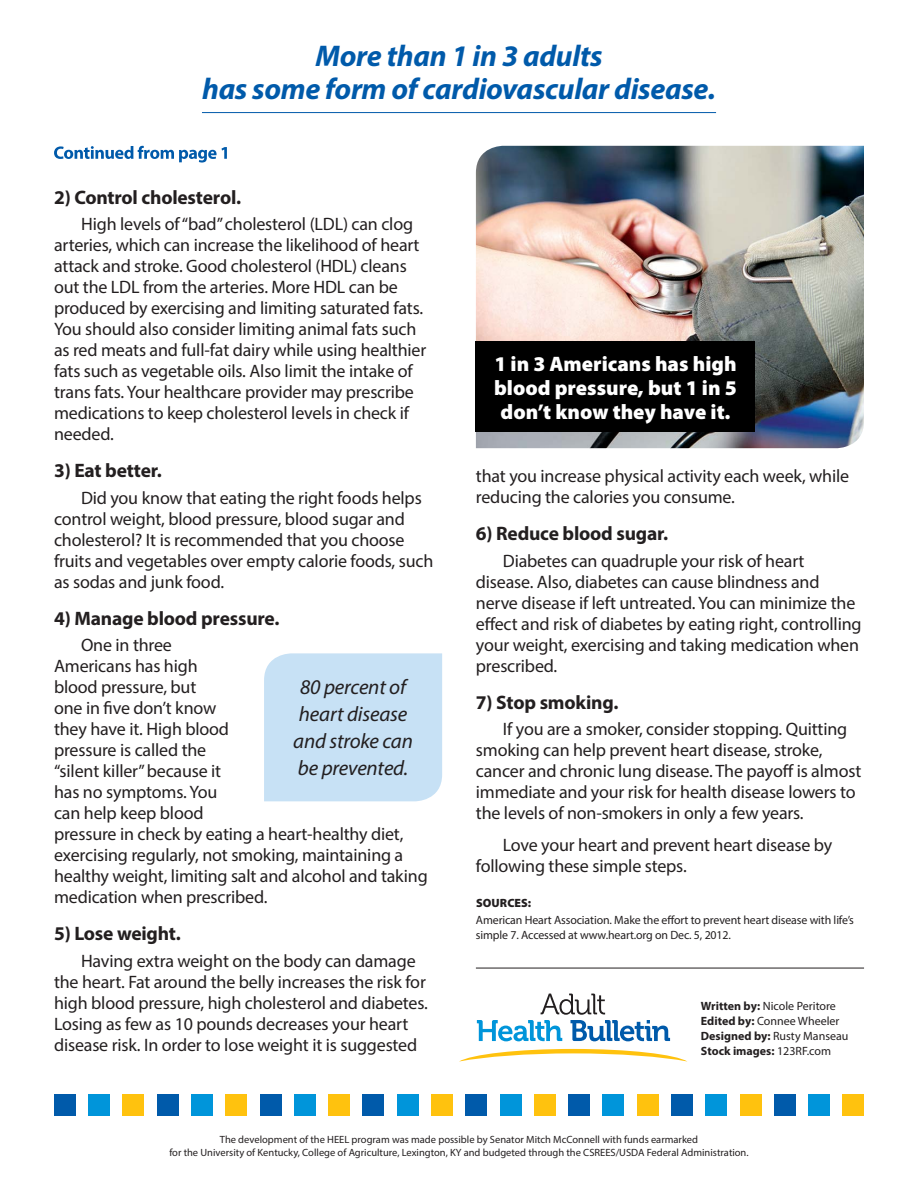
<style>
.page{position:relative;width:918px;height:1188px;background:#fff}
.page>*{position:absolute;margin:0;border:0;box-sizing:border-box;transform-origin:0 0}
.t1{font:italic 700 30px/33px "Myriad Pro";letter-spacing:-.01em;color:#005aaa;text-align:center}
.t2{font:900 21px/24px "Myriad Pro";color:#fff;text-align:center}
.t3{font:italic 21px/27px "Myriad Pro";letter-spacing:-.01em;color:#231f20;text-align:center}
.t4{font:700 19.5px "Myriad Pro";letter-spacing:-.01em;color:#231f20}
.t5{font:18px/21px "Myriad Pro";letter-spacing:-.01em;color:#231f20}
.t6{font:12px/15px "Myriad Pro";letter-spacing:-.01em;color:#231f20}
.t7{font:900 12px "Myriad Pro";letter-spacing:.01em;color:#231f20}
.t8{font:10.5px/12.6px "Myriad Pro";color:#231f20;text-align:center}
.s1{font-weight:700}
</style>
<div class="page">
<hr style="left:476px;top:968px;width:388px;height:1px;background:#231f20">
<svg style="left:459px;top:1049px;width:228px;height:13px"></svg>
<svg style="left:477px;top:994px;width:193px;height:47px"></svg>
<hr style="left:202px;top:112px;width:514px;height:1px;background:#005aaa">
<div style="left:264px;top:653px;width:178px;height:148px;background:#c7e1f5"></div>
<svg style="left:54px;top:146px;width:173px;height:17px"></svg>
<img style="left:476px;top:146px;width:388px;height:302px">
<div style="left:476px;top:341px;width:279px;height:91px;background:#000"></div>
<div style="left:54px;top:1094px;width:22px;height:22px;background:#005aaa"></div>
<div style="left:88px;top:1094px;width:22px;height:22px;background:#0095da"></div>
<div style="left:123px;top:1094px;width:21px;height:22px;background:#ffc20e"></div>
<div style="left:157px;top:1094px;width:22px;height:22px;background:#005aaa"></div>
<div style="left:191px;top:1094px;width:22px;height:22px;background:#0095da"></div>
<div style="left:226px;top:1094px;width:21px;height:22px;background:#ffc20e"></div>
<div style="left:260px;top:1094px;width:21px;height:22px;background:#005aaa"></div>
<div style="left:294px;top:1094px;width:22px;height:22px;background:#0095da"></div>
<div style="left:328px;top:1094px;width:22px;height:22px;background:#ffc20e"></div>
<div style="left:363px;top:1094px;width:21px;height:22px;background:#005aaa"></div>
<div style="left:397px;top:1094px;width:22px;height:22px;background:#0095da"></div>
<div style="left:431px;top:1094px;width:22px;height:22px;background:#ffc20e"></div>
<div style="left:466px;top:1094px;width:21px;height:22px;background:#005aaa"></div>
<div style="left:500px;top:1094px;width:21px;height:22px;background:#0095da"></div>
<div style="left:534px;top:1094px;width:22px;height:22px;background:#ffc20e"></div>
<div style="left:568px;top:1094px;width:22px;height:22px;background:#005aaa"></div>
<div style="left:603px;top:1094px;width:21px;height:22px;background:#0095da"></div>
<div style="left:637px;top:1094px;width:22px;height:22px;background:#ffc20e"></div>
<div style="left:671px;top:1094px;width:22px;height:22px;background:#005aaa"></div>
<div style="left:706px;top:1094px;width:21px;height:22px;background:#0095da"></div>
<div style="left:740px;top:1094px;width:21px;height:22px;background:#ffc20e"></div>
<div style="left:774px;top:1094px;width:22px;height:22px;background:#005aaa"></div>
<div style="left:808px;top:1094px;width:22px;height:22px;background:#0095da"></div>
<div style="left:842px;top:1094px;width:22px;height:22px;background:#ffc20e"></div>
<h1 class="t1" style="left:202px;top:39px;width:515px">More than 1 in 3 adults<br>has some form of cardiovascular disease.</h1>
<p class="t4" style="left:54px;top:190px;width:189px">2) Control cholesterol.</p>
<p class="t5" style="left:54px;top:215px;width:374px;text-indent:27px">High levels of “bad” cholesterol (LDL) can clog arteries, which can increase the likelihood of heart attack and stroke. Good cholesterol (HDL) cleans out the LDL from the arteries. More HDL can be produced by exercising and limiting saturated fats.<br>You should also consider limiting animal fats such as red meats and full-fat dairy while using healthier fats such as vegetable oils. Also limit the intake of trans fats. Your healthcare provider may prescribe medications to keep cholesterol levels in check if needed.</p>
<p class="t4" style="left:54px;top:463px;width:109px">3) Eat better.</p>
<p class="t5" style="left:54px;top:488px;width:381px;text-indent:27px">Did you know that eating the right foods helps control weight, blood pressure, blood sugar and cholesterol? It is recommended that you choose fruits and vegetables over empty calorie foods, such as sodas and junk food.</p>
<p class="t4" style="left:54px;top:611px;width:227px">4) Manage blood pressure.</p>
<p class="t5" style="left:54px;top:636px;width:375px;text-indent:27px">One in three<br>Americans has high<br>blood pressure, but<br>one in five don’t know<br>they have it. High blood<br>pressure is called the<br>“silent killer” because it<br>has no symptoms. You<br>can help keep blood<br>pressure in check by eating a heart-healthy diet, exercising regularly, not smoking, maintaining a healthy weight, limiting salt and alcohol and taking medication when prescribed.</p>
<p class="t4" style="left:54px;top:926px;width:128px">5) Lose weight.</p>
<p class="t5" style="left:54px;top:951px;width:375px;text-indent:27px">Having extra weight on the body can damage the heart. Fat around the belly increases the risk for high blood pressure, high cholesterol and diabetes.<br>Losing as few as 10 pounds decreases your heart disease risk. In order to lose weight it is suggested</p>
<p class="t3" style="left:293px;top:674px;width:121px">80 percent of heart disease and stroke can be prevented.</p>
<p class="t2" style="left:494px;top:353px;width:244px">1 in 3 Americans has high blood pressure, but 1 in 5 don’t know they have it.</p>
<p class="t5" style="left:476px;top:467px;width:375px">that you increase physical activity each week, while reducing the calories you consume.</p>
<p class="t4" style="left:476px;top:526px;width:194px">6) Reduce blood sugar.</p>
<p class="t5" style="left:476px;top:551px;width:387px;text-indent:27px">Diabetes can quadruple your risk of heart disease. Also, diabetes can cause blindness and nerve disease if left untreated. You can minimize the effect and risk of diabetes by eating right, controlling your weight, exercising and taking medication when prescribed.</p>
<p class="t4" style="left:476px;top:695px;width:144px">7) Stop smoking.</p>
<p class="t5" style="left:476px;top:720px;width:387px;text-indent:27px">If you are a smoker, consider stopping. Quitting smoking can help prevent heart disease, stroke, cancer and chronic lung disease. The payoff is almost immediate and your risk for health disease lowers to the levels of non-smokers in only a few years.</p>
<p class="t5" style="left:476px;top:836px;width:358px;text-indent:27px">Love your heart and prevent heart disease by following these simple steps.</p>
<p class="t7" style="left:476px;top:899px;width:57px">SOURCES:</p>
<p class="t6" style="left:476px;top:913px;width:380px">American Heart Association. Make the effort to prevent heart disease with life’s simple 7. Accessed at www.heart.org on Dec. 5, 2012.</p>
<p class="t6" style="left:701px;top:999px;width:149px"><span class="s1">Written by:</span> Nicole Peritore<br><span class="s1">Edited by:</span> Connee Wheeler<br><span class="s1">Designed by:</span> Rusty Manseau<br><span class="s1">Stock images:</span> 123RF.com</p>
<p class="t8" style="left:169px;top:1134px;width:581px">The development of the HEEL program was made possible by Senator Mitch McConnell with funds earmarked<br>for the University of Kentucky, College of Agriculture, Lexington, KY and budgeted through the CSREES/USDA Federal Administration.</p>
</div>
